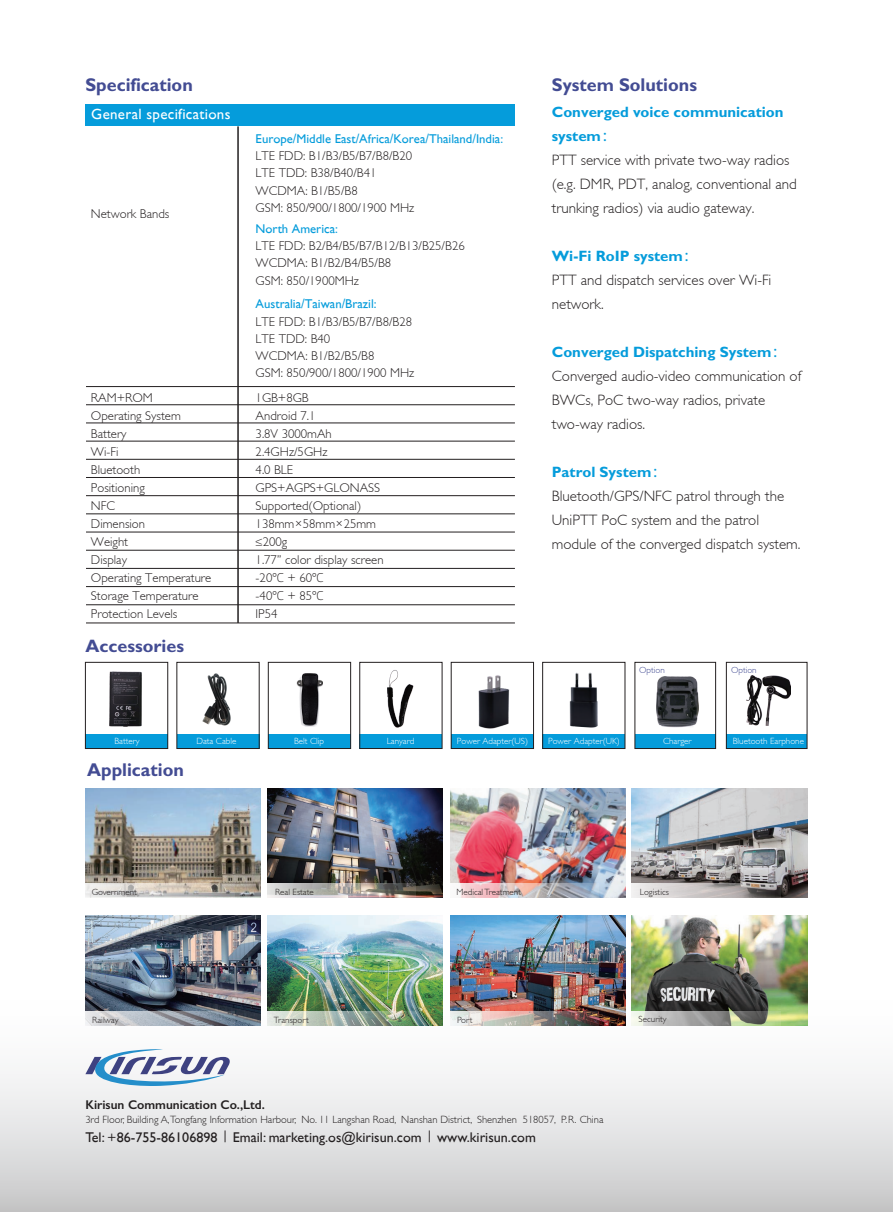
<style>
.page{position:relative;width:893px;height:1212px;background:#fff}
.page>*{position:absolute;margin:0;border:0;box-sizing:border-box;transform-origin:0 0}
.t1{font:700 18.6px "Gill Sans";color:#434c93}
.t2{font:700 18px "Gill Sans";color:#434c93}
.t3{font:300 15px/24px "Gill Sans";color:#231f20}
.t4{font:15px "Gill Sans";letter-spacing:.02em;color:#fff}
.t5{font:14.1px "Gill Sans";color:#231f20}
.t6{font:300 12.75px/18px "Gill Sans";color:#231f20}
.t7{font:12.75px "Gill Sans";color:#059cdb}
.t8{font:600 12.75px "Gill Sans";color:#231f20}
.t9{font:300 10.5px "Gill Sans";color:#231f20}
.t10{font:300 9px "Gill Sans";color:#fff}
.t11{font:300 9px "Gill Sans";color:#231f20}
.t12{font:300 9px "Gill Sans";color:#434c93}
.s1{font-family:"Alibaba Pu Hui Ti L";font-weight:400}
.s2{font-weight:700;color:#059cdb}
.s3{font-family:"Alibaba Pu Hui Ti R";font-weight:400;color:#059cdb}
</style>
<div class="page">
<svg style="left:0;top:890px;width:893px;height:322px"></svg>
<img style="left:85px;top:916px;width:176px;height:109px">
<svg style="left:85px;top:1011px;width:149px;height:14px;background:#a8aeb6"></svg>
<img style="left:85px;top:788px;width:176px;height:110px">
<svg style="left:85px;top:883px;width:149px;height:15px;background:#cec9c3"></svg>
<img style="left:267px;top:788px;width:175px;height:110px">
<svg style="left:267px;top:883px;width:149px;height:15px;background:#ada8a3"></svg>
<img style="left:267px;top:916px;width:175px;height:109px">
<svg style="left:267px;top:1011px;width:149px;height:14px;background:#acbaaa"></svg>
<img style="left:450px;top:916px;width:175px;height:109px">
<svg style="left:450px;top:1011px;width:149px;height:14px;background:#ada09b"></svg>
<img style="left:450px;top:788px;width:175px;height:110px">
<svg style="left:450px;top:883px;width:149px;height:15px;background:#ccbdc2"></svg>
<img style="left:632px;top:788px;width:175px;height:110px">
<svg style="left:632px;top:883px;width:149px;height:15px;background:#b6b1b0"></svg>
<img style="left:632px;top:916px;width:175px;height:109px">
<svg style="left:632px;top:1011px;width:149px;height:14px;background:#a7aa9d"></svg>
<div style="left:86px;top:104px;width:429px;height:22px;background:#059cdb"></div>
<hr style="left:86px;top:386px;width:189px;height:1px;background:#231f20">
<hr style="left:275px;top:386px;width:240px;height:1px;background:#231f20">
<hr style="left:86px;top:404px;width:189px;height:1px;background:#231f20">
<hr style="left:275px;top:404px;width:240px;height:1px;background:#231f20">
<hr style="left:86px;top:423px;width:189px;height:1px;background:#231f20">
<hr style="left:275px;top:423px;width:240px;height:1px;background:#231f20">
<hr style="left:86px;top:441px;width:189px;height:1px;background:#231f20">
<hr style="left:275px;top:441px;width:240px;height:1px;background:#231f20">
<hr style="left:86px;top:459px;width:189px;height:1px;background:#231f20">
<hr style="left:275px;top:459px;width:240px;height:1px;background:#231f20">
<hr style="left:86px;top:477px;width:189px;height:1px;background:#231f20">
<hr style="left:275px;top:477px;width:240px;height:1px;background:#231f20">
<hr style="left:86px;top:495px;width:189px;height:1px;background:#231f20">
<hr style="left:275px;top:495px;width:240px;height:1px;background:#231f20">
<hr style="left:86px;top:514px;width:189px;height:1px;background:#231f20">
<hr style="left:275px;top:514px;width:240px;height:1px;background:#231f20">
<hr style="left:86px;top:532px;width:189px;height:1px;background:#231f20">
<hr style="left:275px;top:532px;width:240px;height:1px;background:#231f20">
<hr style="left:86px;top:550px;width:189px;height:1px;background:#231f20">
<hr style="left:275px;top:550px;width:240px;height:1px;background:#231f20">
<hr style="left:86px;top:604px;width:189px;height:1px;background:#231f20">
<hr style="left:275px;top:604px;width:240px;height:1px;background:#231f20">
<hr style="left:86px;top:586px;width:189px;height:1px;background:#231f20">
<hr style="left:275px;top:586px;width:240px;height:1px;background:#231f20">
<hr style="left:86px;top:568px;width:189px;height:1px;background:#231f20">
<hr style="left:275px;top:568px;width:240px;height:1px;background:#231f20">
<hr style="left:86px;top:623px;width:189px;height:1px;background:#231f20">
<hr style="left:275px;top:623px;width:240px;height:1px;background:#231f20">
<hr style="left:237px;top:126px;width:2px;height:497px;background:#231f20">
<svg style="left:85px;top:1048px;width:146px;height:38px"></svg>
<div style="left:177px;top:734px;width:82px;height:14px;background:#059cdb"></div>
<div style="left:177px;top:662px;width:82px;height:87px;border:1px solid #231f20"></div>
<div style="left:268px;top:734px;width:83px;height:14px;background:#059cdb"></div>
<div style="left:268px;top:662px;width:83px;height:87px;border:1px solid #231f20"></div>
<div style="left:360px;top:734px;width:82px;height:14px;background:#059cdb"></div>
<div style="left:360px;top:662px;width:82px;height:87px;border:1px solid #231f20"></div>
<div style="left:85px;top:734px;width:83px;height:14px;background:#059cdb"></div>
<div style="left:85px;top:662px;width:83px;height:87px;border:1px solid #231f20"></div>
<div style="left:451px;top:734px;width:82px;height:14px;background:#059cdb"></div>
<div style="left:451px;top:662px;width:83px;height:87px;border:1px solid #231f20"></div>
<div style="left:543px;top:734px;width:82px;height:14px;background:#059cdb"></div>
<div style="left:542px;top:662px;width:83px;height:87px;border:1px solid #231f20"></div>
<div style="left:635px;top:734px;width:81px;height:14px;background:#059cdb"></div>
<div style="left:635px;top:662px;width:81px;height:87px;border:1px solid #231f20"></div>
<div style="left:726px;top:734px;width:81px;height:14px;background:#059cdb"></div>
<div style="left:726px;top:662px;width:81px;height:87px;border:1px solid #231f20"></div>
<img style="left:746px;top:675px;width:45px;height:50px">
<img style="left:656px;top:677px;width:42px;height:50px">
<img style="left:110px;top:671px;width:32px;height:55px">
<img style="left:203px;top:673px;width:27px;height:53px">
<img style="left:297px;top:674px;width:25px;height:53px">
<img style="left:388px;top:670px;width:26px;height:58px">
<img style="left:479px;top:675px;width:30px;height:53px">
<img style="left:569px;top:672px;width:29px;height:55px">
<h1 class="t1" style="left:85px;top:73px;width:109px">Specification</h1>
<p class="t4" style="left:91px;top:106px;width:141px">General specifications</p>
<p class="t6" style="left:91px;top:205px;width:80px">Network Bands</p>
<p class="t7" style="left:256px;top:131px;width:249px">Europe/Middle East/Africa/Korea/Thailand/India:</p>
<p class="t6" style="left:256px;top:147px;width:160px;line-height:17.2px">LTE FDD: B1/B3/B5/B7/B8/B20<br>LTE TDD: B38/B40/B41<br>WCDMA: B1/B5/B8<br>GSM: 850/900/1800/1900 MHz</p>
<p class="t7" style="left:256px;top:221px;width:84px">North America:</p>
<p class="t6" style="left:256px;top:237px;width:211px;line-height:17.2px">LTE FDD: B2/B4/B5/B7/B12/B13/B25/B26<br>WCDMA: B1/B2/B4/B5/B8<br>GSM: 850/1900MHz</p>
<p class="t7" style="left:256px;top:297px;width:123px">Australia/Taiwan/Brazil:</p>
<p class="t6" style="left:256px;top:313px;width:160px;line-height:17.2px">LTE FDD: B1/B3/B5/B7/B8/B28<br>LTE TDD: B40<br>WCDMA: B1/B2/B5/B8<br>GSM: 850/900/1800/1900 MHz</p>
<p class="t6" style="left:91px;top:388px;width:122px">RAM+ROM<br>Operating System<br>Battery<br>Wi-Fi<br>Bluetooth<br>Positioning<br>NFC<br>Dimension<br>Weight<br>Display<br>Operating Temperature<br>Storage Temperature<br>Protection Levels</p>
<p class="t6" style="left:256px;top:388px;width:129px">1GB+8GB<br>Android 7.1<br>3.8V 3000mAh<br>2.4GHz/5GHz<br>4.0 BLE<br>GPS+AGPS+GLONASS<br>Supported(Optional)<br>138mm×58mm×25mm <span class="s1">≤</span>200g<br>1.77’’ color display screen -20<span class="s1">℃</span> + 60<span class="s1">℃<br></span>-40<span class="s1">℃</span> + 85<span class="s1">℃<br></span>IP54</p>
<h2 class="t2" style="left:85px;top:635px;width:100px">Accessories</h2>
<h1 class="t1" style="left:552px;top:73px;width:147px">System Solutions</h1>
<p class="t3" style="left:552px;top:100px;width:247px"><span class="s2">Converged voice communication system</span><span class="s3">：<br></span>PTT service with private two-way radios (e.g. DMR, PDT, analog, conventional and trunking radios) via audio gateway.</p>
<p class="t3" style="left:552px;top:244px;width:221px"><span class="s2">Wi-Fi RoIP system</span><span class="s3">：<br></span>PTT and dispatch services over Wi-Fi network.</p>
<p class="t3" style="left:552px;top:340px;width:251px"><span class="s2">Converged Dispatching System</span><span class="s3">：<br></span>Converged audio-video communication of<br>BWCs, PoC two-way radios, private two-way radios.</p>
<p class="t3" style="left:552px;top:460px;width:250px"><span class="s2">Patrol System</span><span class="s3">：<br></span>Bluetooth/GPS/NFC patrol through the<br>UniPTT PoC system and the patrol module of the converged dispatch system.</p>
<p class="t12" style="left:639px;top:665px;width:27px">Option</p>
<p class="t12" style="left:731px;top:665px;width:27px">Option</p>
<p class="t10" style="left:114px;top:736px;width:27px">Battery</p>
<p class="t10" style="left:196px;top:736px;width:42px">Data Cable</p>
<p class="t10" style="left:294px;top:736px;width:32px">Belt Clip</p>
<p class="t10" style="left:387px;top:736px;width:29px">Lanyard</p>
<p class="t10" style="left:457px;top:736px;width:73px">Power Adapter(US)</p>
<p class="t10" style="left:548px;top:736px;width:73px">Power Adapter(UK)</p>
<p class="t10" style="left:663px;top:736px;width:30px">Charger</p>
<p class="t10" style="left:733px;top:736px;width:73px">Bluetooth Earphone</p>
<h1 class="t1" style="left:87px;top:759px;width:98px">Application</h1>
<p class="t11" style="left:92px;top:887px;width:47px">Government</p>
<p class="t11" style="left:275px;top:887px;width:40px">Real Estate</p>
<p class="t11" style="left:456px;top:887px;width:66px">Medical Treatment</p>
<p class="t11" style="left:640px;top:887px;width:31px">Logistics</p>
<p class="t11" style="left:92px;top:1014px;width:28px">Railway</p>
<p class="t11" style="left:274px;top:1014px;width:36px">Transport</p>
<p class="t11" style="left:457px;top:1014px;width:17px">Port</p>
<p class="t8" style="left:85px;top:1097px;width:181px">Kirisun Communication Co.,Ltd.</p>
<p class="t9" style="left:85px;top:1113px;width:520px">3rd Floor, Building A,Tongfang Information Harbour, No. 11 Langshan Road, Nanshan District, Shenzhen 518057, P.R. China</p>
<p class="t5" style="left:85px;top:1129px;width:452px">Tel: +86-755-86106898 | Email: marketing.os@kirisun.com | www.kirisun.com</p>
<p class="t11" style="left:639px;top:1013px;width:30px">Security</p>
</div>
